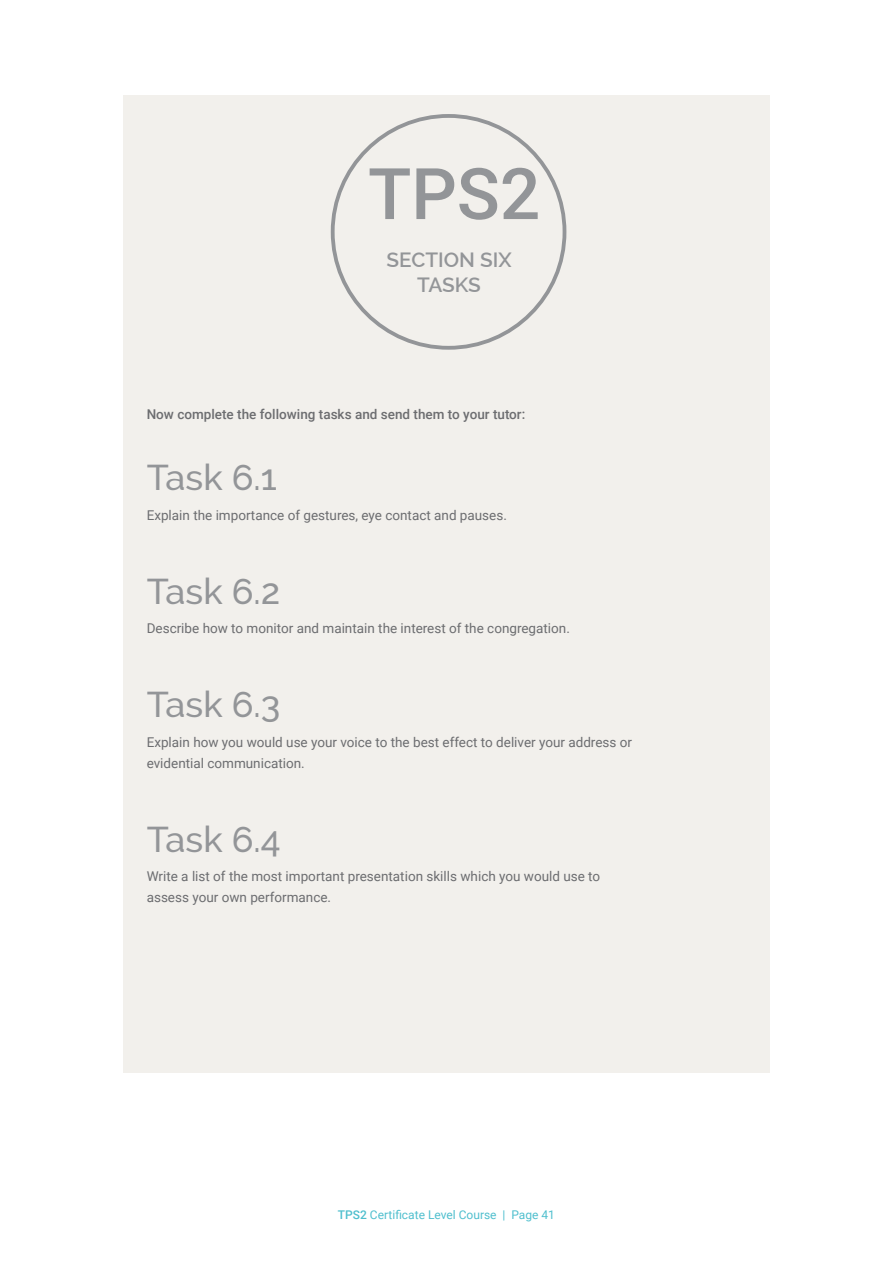
<style>
.page{position:relative;width:893px;height:1263px;background:#fff}
.page>*{position:absolute;margin:0;border:0;box-sizing:border-box;transform-origin:0 0}
.t1{font:500 71.25px "Roboto";color:#939598}
.t2{font:500 36px "Raleway";color:#939598}
.t3{font:600 20.7px "Raleway";color:#939598}
.t4{font:13.5px "Roboto";color:#6c6d70}
.t5{font:500 13.5px "Roboto";color:#6c6d70}
.t6{font:12px "Roboto";color:#4fbfce}
.s1{font-weight:500}
</style>
<div class="page">
<div style="left:123px;top:96px;width:647px;height:977px;background:#f2f0ec"></div>
<p class="t1" style="left:368px;top:144px;width:174px">TPS2</p>
<p class="t3" style="left:386px;top:248px;width:127px">SECTION SIX</p>
<p class="t3" style="left:417px;top:272px;width:65px">TASKS</p>
<p class="t5" style="left:147px;top:404px;width:380px">Now complete the following tasks and send them to your tutor:</p>
<p class="t2" style="left:147px;top:457px;width:132px">Task 6.1</p>
<p class="t4" style="left:147px;top:505px;width:362px">Explain the importance of gestures, eye contact and pauses.</p>
<p class="t2" style="left:147px;top:570px;width:135px">Task 6.2</p>
<p class="t4" style="left:147px;top:619px;width:425px">Describe how to monitor and maintain the interest of the congregation.</p>
<p class="t2" style="left:147px;top:684px;width:135px">Task 6.3</p>
<p class="t4" style="left:147px;top:732px;width:487px">Explain how you would use your voice to the best effect to deliver your address or</p>
<p class="t4" style="left:147px;top:753px;width:160px">evidential communication.</p>
<p class="t2" style="left:147px;top:818px;width:135px">Task 6.4</p>
<p class="t4" style="left:147px;top:867px;width:455px">Write a list of the most important presentation skills which you would use to</p>
<p class="t4" style="left:147px;top:888px;width:186px">assess your own performance.</p>
<p class="t6" style="left:338px;top:1207px;width:219px"><span class="s1">TPS2</span> Certificate Level Course | Page 41</p>
</div>
